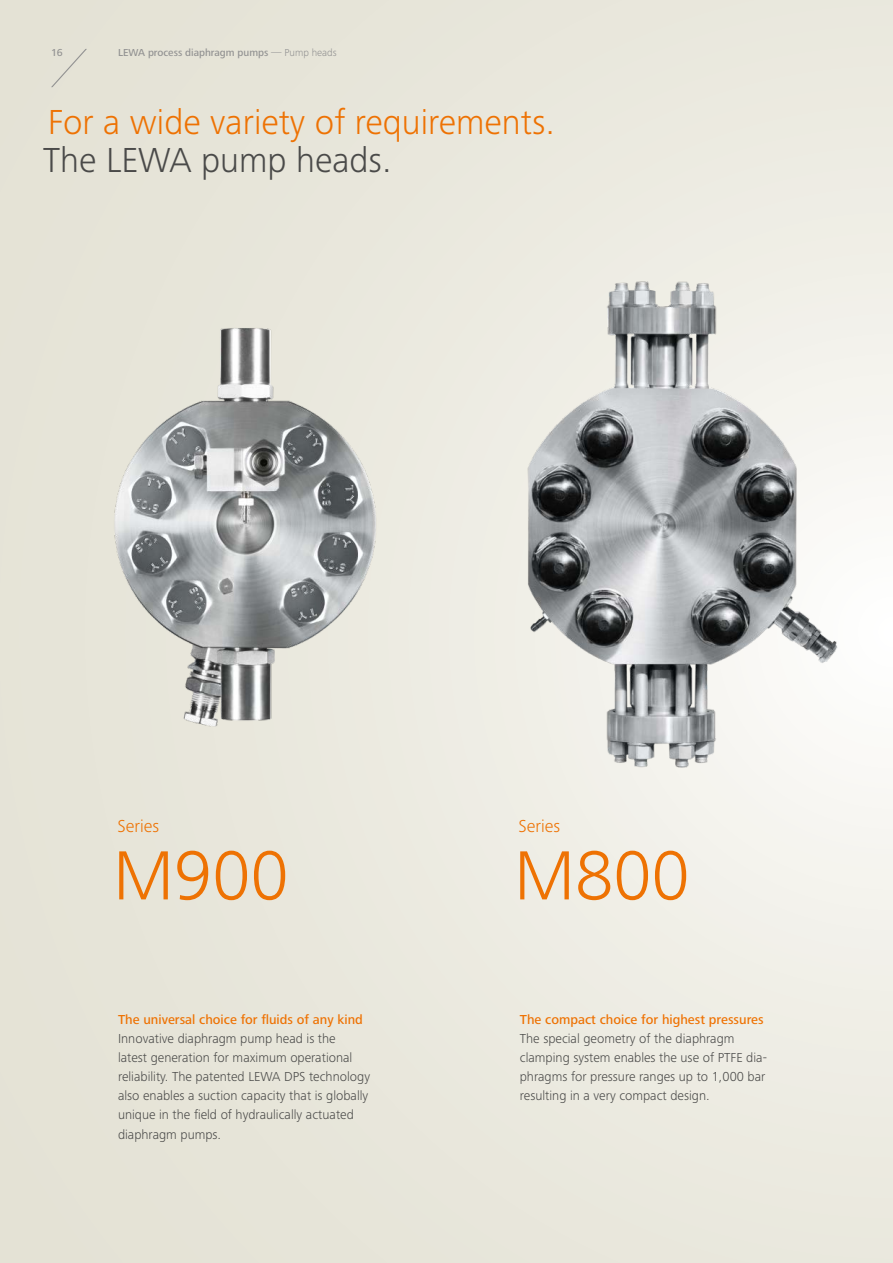
<style>
.page{position:relative;width:893px;height:1263px;background:#e9e7dc}
.page>*{position:absolute;margin:0;border:0;box-sizing:border-box;transform-origin:0 0}
.t1{font:300 72px "Frutiger Next LTW1 G";color:#ee7203}
.t2{font:300 36px "Frutiger Next LTW1 G";color:#ee7203}
.t3{font:300 36px "Frutiger Next LTW1 G";color:#4a4a49}
.t4{font:300 18px "Frutiger Next LTW1 G";color:#ee7203}
.t5{font:300 13.5px/19.2px "Frutiger Next LTW1 G";color:#4a4a49}
.t6{font:500 13.5px "Frutiger Next LTW1 G";color:#ee7203}
.t7{font:500 10.5px "Frutiger Next LTW1 G";color:#929292}
.s1{font-weight:300}
</style>
<div class="page">
<img style="left:114px;top:328px;width:262px;height:399px">
<img style="left:520px;top:253px;width:373px;height:546px">
<svg style="left:51px;top:48px;width:36px;height:40px"></svg>
<p class="t7" style="left:51px;top:47px;width:13px">16</p>
<p class="t7" style="left:118px;top:47px;width:220px">LEWA process diaphragm pumps <span class="s1">— Pump heads</span></p>
<h2 class="t2" style="left:48px;top:101px;width:509px">For a wide variety of requirements.</h2>
<h2 class="t3" style="left:43px;top:140px;width:350px">The LEWA pump heads.</h2>
<h3 class="t4" style="left:118px;top:816px;width:43px">Series</h3>
<h1 class="t1" style="left:113px;top:834px;width:177px">M900</h1>
<p class="t6" style="left:118px;top:1011px;width:246px">The universal choice for fluids of any kind</p>
<p class="t5" style="left:118px;top:1029px;width:254px">Innovative diaphragm pump head is the<br>latest generation for maximum operational reliability. The patented LEWA DPS technology also enables a suction capacity that is globally unique in the field of hydraulically actuated diaphragm pumps.</p>
<h3 class="t4" style="left:519px;top:816px;width:43px">Series</h3>
<h1 class="t1" style="left:514px;top:834px;width:177px">M800</h1>
<p class="t6" style="left:520px;top:1011px;width:245px">The compact choice for highest pressures</p>
<p class="t5" style="left:520px;top:1029px;width:249px">The special geometry of the diaphragm clamping system enables the use of PTFE dia&shy;phragms for pressure ranges up to 1,000 bar resulting in a very compact design.</p>
</div>
